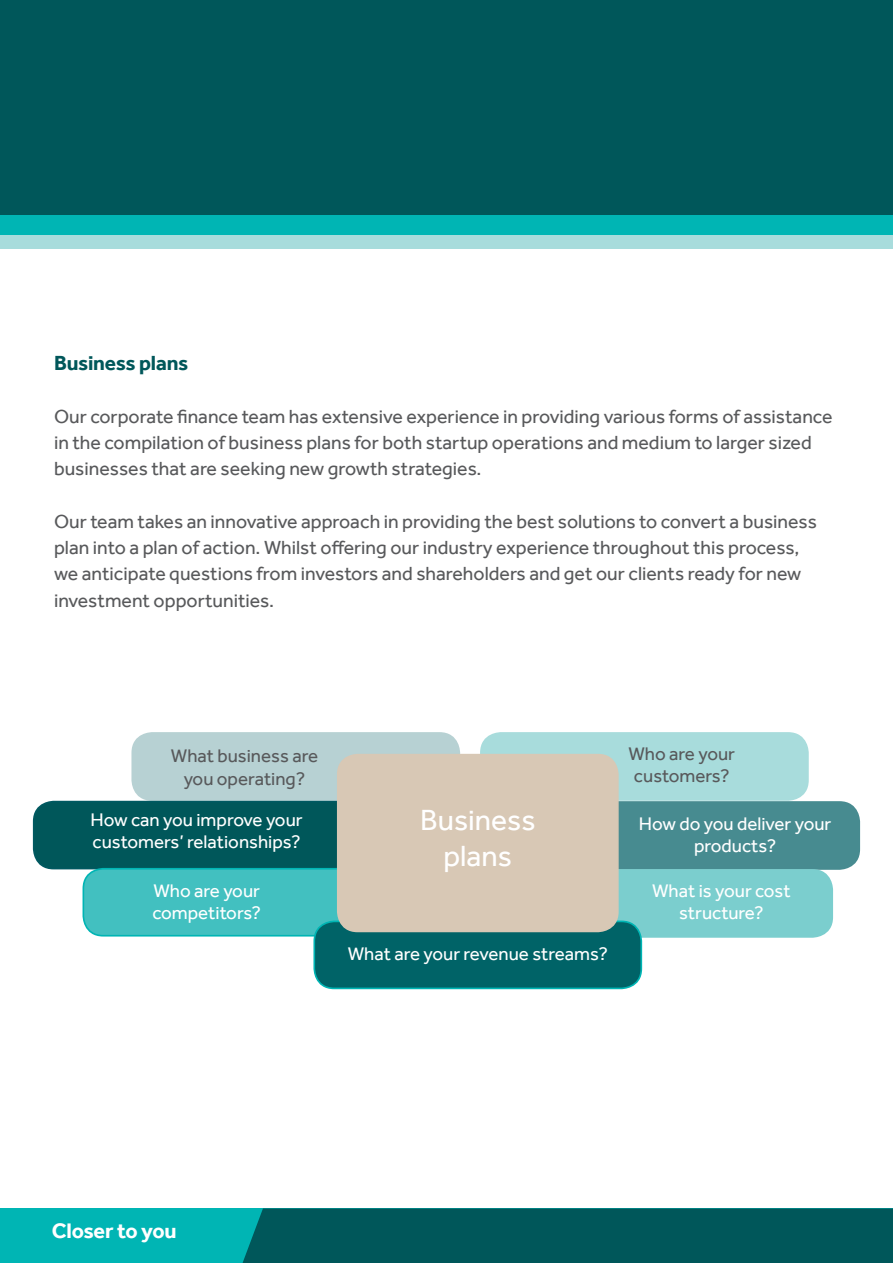
<style>
.page{position:relative;width:893px;height:1263px;background:#fff}
.page>*{position:absolute;margin:0;border:0;box-sizing:border-box;transform-origin:0 0}
.t1{font:30px/36px "Effra";color:#fff;text-align:center}
.t2{font:700 21.6px "Effra";letter-spacing:-.01em;color:#fff}
.t3{font:700 21px "Effra";letter-spacing:-.01em;color:#00575a}
.t4{font:19.5px/26.2px "Effra";color:#58595b}
.t5{font:18.75px/22.5px "Effra";color:#fff;text-align:center}
.t6{font:18.75px/22.5px "Effra";color:#58595b;text-align:center}
</style>
<div class="page">
<div style="left:0;top:0;width:893px;height:216px;background:#00575a"></div>
<div style="left:0;top:1209px;width:893px;height:54px;background:#00b5b4"></div>
<div style="left:0;top:235px;width:893px;height:14px;background:#a8dcdc"></div>
<div style="left:0;top:216px;width:893px;height:19px;background:#00b5b4"></div>
<svg style="left:28px;top:1208px;width:865px;height:55px"></svg>
<div style="left:132px;top:733px;width:327px;height:67px;background:#b7d1d3;border-radius:20px"></div>
<div style="left:131px;top:732px;width:329px;height:69px;border:2px solid #b7d1d3;border-radius:20px"></div>
<div style="left:481px;top:733px;width:327px;height:67px;background:#a8dcdc;border-radius:20px"></div>
<div style="left:480px;top:732px;width:329px;height:69px;border:2px solid #a8dcdc;border-radius:20px"></div>
<div style="left:532px;top:802px;width:327px;height:67px;background:#478b90;border-radius:20px"></div>
<div style="left:531px;top:801px;width:329px;height:69px;border:2px solid #478b90;border-radius:20px"></div>
<div style="left:34px;top:802px;width:327px;height:66px;background:#00575a;border-radius:20px"></div>
<div style="left:33px;top:801px;width:329px;height:68px;border:2px solid #005961;border-radius:20px"></div>
<div style="left:83px;top:869px;width:327px;height:67px;background:#42c0c0;border-radius:20px"></div>
<div style="left:83px;top:868px;width:328px;height:68px;border:2px solid #00b5b4;border-radius:20px"></div>
<div style="left:505px;top:870px;width:327px;height:67px;background:#7bcece;border-radius:20px"></div>
<div style="left:504px;top:869px;width:329px;height:69px;border:2px solid #7bcece;border-radius:20px"></div>
<div style="left:314px;top:921px;width:327px;height:67px;background:#006367;border-radius:20px"></div>
<div style="left:313px;top:920px;width:329px;height:69px;border:2px solid #00b5b4;border-radius:20px"></div>
<div style="left:338px;top:755px;width:280px;height:176px;background:#d8c8b5;border-radius:20px"></div>
<div style="left:337px;top:754px;width:282px;height:178px;border:2px solid #d8c8b5;border-radius:20px"></div>
<p class="t3" style="left:54px;top:351px;width:136px">Business plans</p>
<p class="t4" style="left:54px;top:403px;width:780px">Our corporate finance team has extensive experience in providing various forms of assistance in the compilation of business plans for both startup operations and medium to larger sized businesses that are seeking new growth strategies.</p>
<p class="t4" style="left:54px;top:508px;width:764px">Our team takes an innovative approach in providing the best solutions to convert a business plan into a plan of action. Whilst offering our industry experience throughout this process, we anticipate questions from investors and shareholders and get our clients ready for new investment opportunities.</p>
<p class="t6" style="left:171px;top:745px;width:149px">What business are you operating?</p>
<p class="t6" style="left:628px;top:742px;width:108px;text-align:left">Who are your customers?</p>
<p class="t5" style="left:639px;top:812px;width:194px">How do you deliver your products?</p>
<p class="t5" style="left:90px;top:808px;width:214px;text-align:left">How can you improve your customers’ relationships?</p>
<h1 class="t1" style="left:420px;top:802px;width:117px">Business plans</h1>
<p class="t5" style="left:152px;top:879px;width:110px;text-align:left">Who are your competitors?</p>
<p class="t5" style="left:348px;top:942px;width:262px">What are your revenue streams?</p>
<p class="t5" style="left:652px;top:879px;width:140px">What is your cost structure?</p>
<p class="t2" style="left:52px;top:1218px;width:126px">Closer to you</p>
</div>
